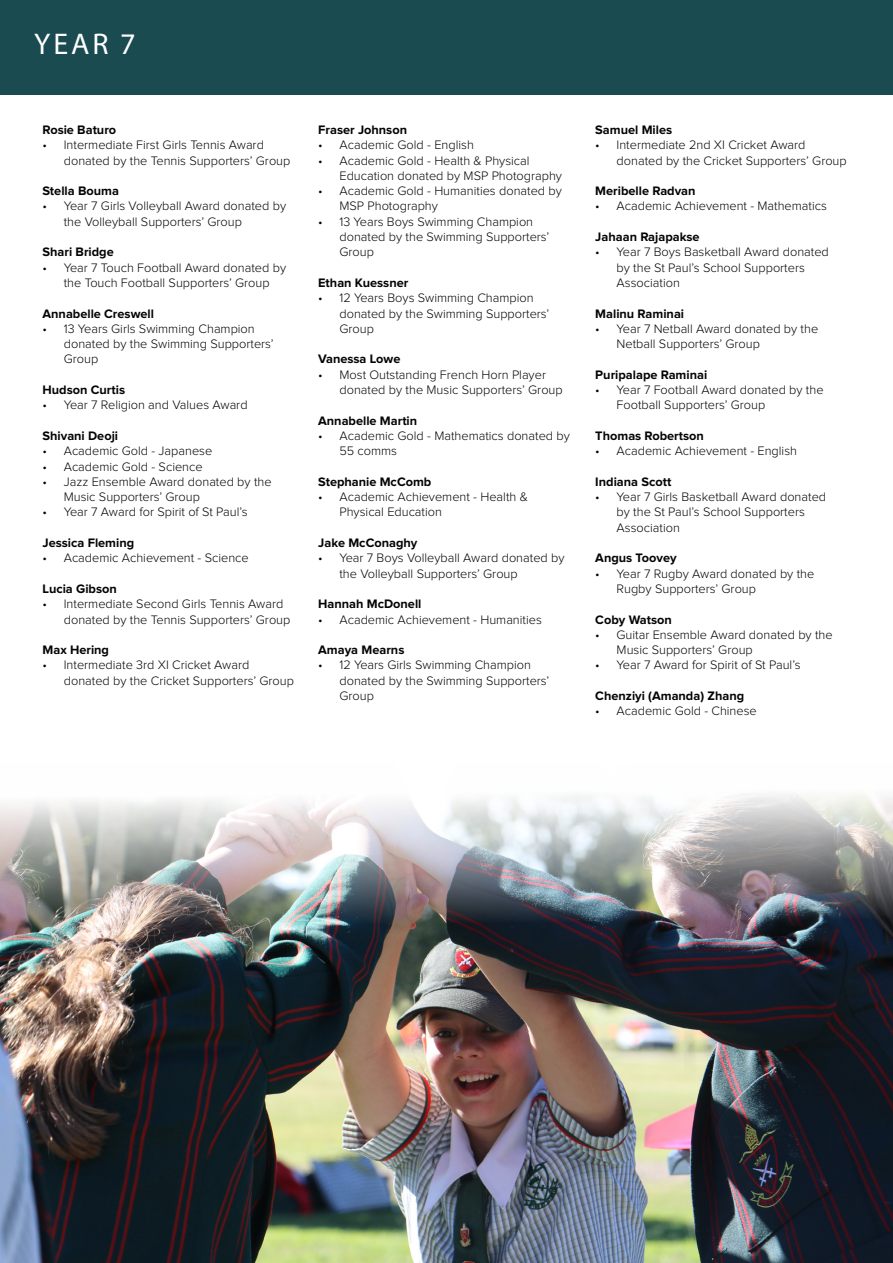
<style>
.page{position:relative;width:893px;height:1263px;background:#fff}
.page>*{position:absolute;margin:0;border:0;box-sizing:border-box;transform-origin:0 0}
.t1{font:30px "Myriad Pro";color:#fff}
.Bulletted{font:300 12.75px/15.3px "Proxima Nova";color:#040503}
.Bulletted-2{font:700 12.75px "Proxima Nova";color:#040503}
</style>
<div class="page">
<img style="left:0;top:794px;width:893px;height:469px">
<div style="left:0;top:0;width:893px;height:94px;background:#194b50"></div>
<p class="t1" style="left:34px;top:25px;width:103px">YEAR 7</p>
<p class="Bulletted-2" style="left:43px;top:124px;width:75px">Rosie Baturo</p>
<p class="Bulletted" style="left:64px;top:138px;width:228px;text-indent:-21px">• Intermediate First Girls Tennis Award donated by the Tennis Supporters’ Group</p>
<p class="Bulletted-2" style="left:43px;top:185px;width:78px">Stella Bouma</p>
<p class="Bulletted" style="left:64px;top:199px;width:224px;text-indent:-21px">• Year 7 Girls Volleyball Award donated by the Volleyball Supporters’ Group</p>
<p class="Bulletted-2" style="left:43px;top:246px;width:73px">Shari Bridge</p>
<p class="Bulletted" style="left:43px;top:260px;width:245px;text-align:center">• Year 7 Touch Football Award donated by the Touch Football Supporters’ Group</p>
<p class="Bulletted-2" style="left:43px;top:307px;width:113px">Annabelle Creswell</p>
<p class="Bulletted" style="left:64px;top:321px;width:211px;text-indent:-21px">• 13 Years Girls Swimming Champion donated by the Swimming Supporters’<br>Group</p>
<p class="Bulletted-2" style="left:43px;top:384px;width:84px">Hudson Curtis</p>
<p class="Bulletted" style="left:43px;top:398px;width:207px">• Year 7 Religion and Values Award</p>
<p class="Bulletted-2" style="left:43px;top:430px;width:77px">Shivani Deoji</p>
<p class="Bulletted" style="left:43px;top:444px;width:171px">• Academic Gold - Japanese</p>
<p class="Bulletted" style="left:43px;top:459px;width:162px">• Academic Gold - Science</p>
<p class="Bulletted" style="left:64px;top:474px;width:209px;text-indent:-21px">• Jazz Ensemble Award donated by the<br>Music Supporters’ Group</p>
<p class="Bulletted" style="left:43px;top:505px;width:207px">• Year 7 Award for Spirit of St Paul’s</p>
<p class="Bulletted-2" style="left:43px;top:537px;width:93px">Jessica Fleming</p>
<p class="Bulletted" style="left:43px;top:551px;width:208px">• Academic Achievement - Science</p>
<p class="Bulletted-2" style="left:43px;top:583px;width:76px">Lucia Gibson</p>
<p class="Bulletted" style="left:64px;top:597px;width:228px;text-indent:-21px">• Intermediate Second Girls Tennis Award donated by the Tennis Supporters’ Group</p>
<p class="Bulletted-2" style="left:43px;top:644px;width:68px">Max Hering</p>
<p class="Bulletted" style="left:64px;top:658px;width:232px;text-indent:-21px">• Intermediate 3rd XI Cricket Award donated by the Cricket Supporters’ Group</p>
<p class="Bulletted-2" style="left:318px;top:124px;width:90px">Fraser Johnson</p>
<p class="Bulletted" style="left:318px;top:138px;width:157px">• Academic Gold - English</p>
<p class="Bulletted" style="left:339px;top:153px;width:224px;text-indent:-21px">• Academic Gold - Health &amp; Physical<br>Education donated by MSP Photography</p>
<p class="Bulletted" style="left:339px;top:184px;width:224px;text-indent:-21px">• Academic Gold - Humanities donated by<br>MSP Photography</p>
<p class="Bulletted" style="left:339px;top:214px;width:211px;text-indent:-21px">• 13 Years Boys Swimming Champion donated by the Swimming Supporters’<br>Group</p>
<p class="Bulletted-2" style="left:318px;top:277px;width:92px">Ethan Kuessner</p>
<p class="Bulletted" style="left:339px;top:291px;width:211px;text-indent:-21px">• 12 Years Boys Swimming Champion donated by the Swimming Supporters’<br>Group</p>
<p class="Bulletted-2" style="left:318px;top:353px;width:84px">Vanessa Lowe</p>
<p class="Bulletted" style="left:339px;top:367px;width:225px;text-indent:-21px">• Most Outstanding French Horn Player donated by the Music Supporters’ Group</p>
<p class="Bulletted-2" style="left:318px;top:415px;width:101px">Annabelle Martin</p>
<p class="Bulletted" style="left:339px;top:429px;width:232px;text-indent:-21px">• Academic Gold - Mathematics donated by<br>55 comms</p>
<p class="Bulletted-2" style="left:318px;top:476px;width:115px">Stephanie McComb</p>
<p class="Bulletted" style="left:339px;top:490px;width:190px;text-indent:-21px">• Academic Achievement - Health &amp;<br>Physical Education</p>
<p class="Bulletted-2" style="left:318px;top:537px;width:101px">Jake McConaghy</p>
<p class="Bulletted" style="left:339px;top:551px;width:227px;text-indent:-21px">• Year 7 Boys Volleyball Award donated by the Volleyball Supporters’ Group</p>
<p class="Bulletted-2" style="left:318px;top:598px;width:105px">Hannah McDonell</p>
<p class="Bulletted" style="left:318px;top:612px;width:225px">• Academic Achievement - Humanities</p>
<p class="Bulletted-2" style="left:318px;top:644px;width:88px">Amaya Mearns</p>
<p class="Bulletted" style="left:339px;top:658px;width:211px;text-indent:-21px">• 12 Years Girls Swimming Champion donated by the Swimming Supporters’<br>Group</p>
<p class="Bulletted-2" style="left:595px;top:124px;width:78px">Samuel Miles</p>
<p class="Bulletted" style="left:617px;top:138px;width:232px;text-indent:-21px">• Intermediate 2nd XI Cricket Award donated by the Cricket Supporters’ Group</p>
<p class="Bulletted-2" style="left:595px;top:185px;width:102px">Meribelle Radvan</p>
<p class="Bulletted" style="left:595px;top:199px;width:233px">• Academic Achievement - Mathematics</p>
<p class="Bulletted-2" style="left:595px;top:231px;width:106px">Jahaan Rajapakse</p>
<p class="Bulletted" style="left:617px;top:245px;width:214px;text-indent:-21px">• Year 7 Boys Basketball Award donated by the St Paul’s School Supporters<br>Association</p>
<p class="Bulletted-2" style="left:595px;top:307px;width:90px">Malinu Raminai</p>
<p class="Bulletted" style="left:617px;top:321px;width:203px;text-indent:-21px">• Year 7 Netball Award donated by the<br>Netball Supporters’ Group</p>
<p class="Bulletted-2" style="left:595px;top:369px;width:113px">Puripalape Raminai</p>
<p class="Bulletted" style="left:617px;top:383px;width:208px;text-indent:-21px">• Year 7 Football Award donated by the<br>Football Supporters’ Group</p>
<p class="Bulletted-2" style="left:595px;top:430px;width:110px">Thomas Robertson</p>
<p class="Bulletted" style="left:595px;top:444px;width:203px">• Academic Achievement - English</p>
<p class="Bulletted-2" style="left:595px;top:476px;width:78px">Indiana Scott</p>
<p class="Bulletted" style="left:617px;top:490px;width:211px;text-indent:-21px">• Year 7 Girls Basketball Award donated by the St Paul’s School Supporters<br>Association</p>
<p class="Bulletted-2" style="left:595px;top:552px;width:83px">Angus Toovey</p>
<p class="Bulletted" style="left:617px;top:566px;width:199px;text-indent:-21px">• Year 7 Rugby Award donated by the<br>Rugby Supporters’ Group</p>
<p class="Bulletted-2" style="left:595px;top:613px;width:78px">Coby Watson</p>
<p class="Bulletted" style="left:617px;top:627px;width:218px;text-indent:-21px">• Guitar Ensemble Award donated by the<br>Music Supporters’ Group</p>
<p class="Bulletted" style="left:595px;top:658px;width:207px">• Year 7 Award for Spirit of St Paul’s</p>
<p class="Bulletted-2" style="left:595px;top:690px;width:150px">Chenziyi (Amanda) Zhang</p>
<p class="Bulletted" style="left:595px;top:704px;width:163px">• Academic Gold - Chinese</p>
</div>
